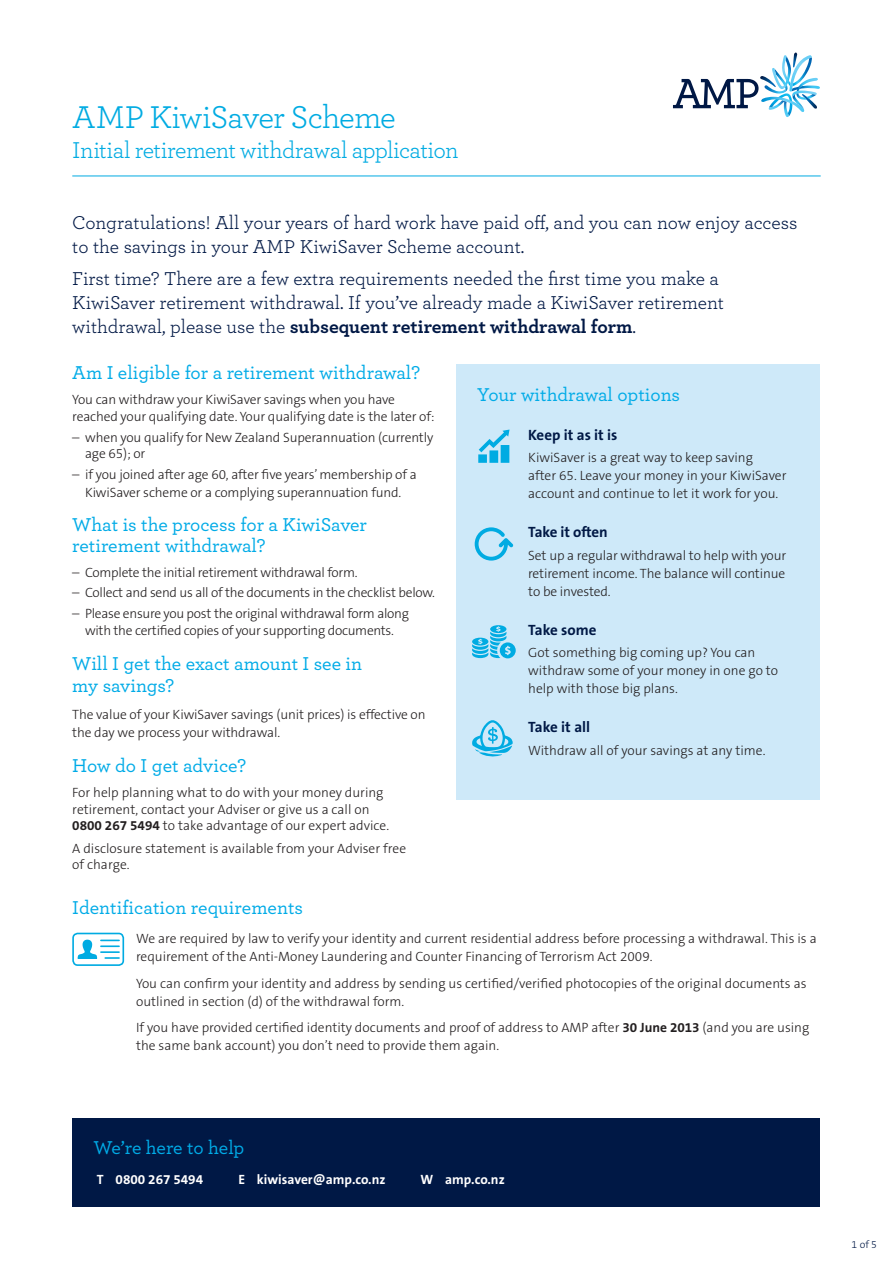
<style>
.page{position:relative;width:893px;height:1263px;background:#fff}
.page>*{position:absolute;margin:0;border:0;box-sizing:border-box;transform-origin:0 0}
.Heading_L1__White{font:33px "Archer";letter-spacing:-.025em;color:#00abe2}
.Heading_L1__White-2{font:24px "Archer";letter-spacing:-.025em;color:#00abe2}
.t1{font:19.5px/24px "Archer";color:#001845}
.t2{font:500 19.5px/21px "Archer";color:#00abe7}
.t3{font:700 15px "The Sans B7";color:#001845}
.t4{font:300 13.5px/18px "The Sans B3";color:#231f20}
.t5{font:300 13.5px/16.5px "The Sans B3";letter-spacing:-.02em;color:#231f20;text-align:center}
.Body{font:700 13.5px "The Sans B7";color:#fff}
.t6{font:300 10.5px "The Sans B3";color:#001845}
.s1{font-weight:700}
.s2{font-family:"The Sans B7";font-weight:700}
</style>
<div class="page">
<hr style="left:72px;top:176px;width:749px;height:1px;background:#00abe2">
<svg style="left:673px;top:53px;width:147px;height:64px"></svg>
<div style="left:456px;top:364px;width:363px;height:435px;background:#cee9f9"></div>
<div style="left:72px;top:1119px;width:747px;height:88px;background:#001845"></div>
<svg style="left:475px;top:527px;width:38px;height:34px"></svg>
<svg style="left:478px;top:429px;width:32px;height:34px"></svg>
<svg style="left:472px;top:625px;width:44px;height:33px"></svg>
<svg style="left:472px;top:720px;width:41px;height:37px"></svg>
<div style="left:72px;top:933px;width:52px;height:33px;border:2px solid #00abe2;border-radius:5px"></div>
<svg style="left:77px;top:939px;width:42px;height:20px"></svg>
<p class="Heading_L1__White" style="left:72px;top:95px;width:325px">AMP KiwiSaver Scheme</p>
<p class="Heading_L1__White-2" style="left:72px;top:134px;width:388px">Initial retirement withdrawal application</p>
<p class="t1" style="left:72px;top:209px;width:727px">Congratulations! All your years of hard work have paid off, and you can now enjoy access to the savings in your AMP KiwiSaver Scheme account.</p>
<p class="t1" style="left:72px;top:266px;width:653px">First time? There are a few extra requirements needed the first time you make a<br>KiwiSaver retirement withdrawal. If you’ve already made a KiwiSaver retirement withdrawal, please use the <span class="s1">subsequent retirement withdrawal form</span>.</p>
<p class="t2" style="left:72px;top:361px;width:349px">Am I eligible for a retirement withdrawal?</p>
<p class="t4" style="left:72px;top:392px;width:364px;line-height:16.5px">You can withdraw your KiwiSaver savings when you have reached your qualifying date. Your qualifying date is the later of:</p>
<p class="t4" style="left:85px;top:429px;width:350px;line-height:16.5px;text-indent:-13px">– when you qualify for New Zealand Superannuation (currently age 65); or</p>
<p class="t4" style="left:72px;top:466px;width:346px;text-align:center">– if you joined after age 60, after five years’ membership of a<br>KiwiSaver scheme or a complying superannuation fund.</p>
<p class="t2" style="left:72px;top:512px;width:296px">What is the process for a KiwiSaver retirement withdrawal?</p>
<p class="t5" style="left:72px;top:564px;width:287px">– Complete the initial retirement withdrawal form.</p>
<p class="t5" style="left:72px;top:585px;width:364px">– Collect and send us all of the documents in the checklist below.</p>
<p class="t5" style="left:72px;top:606px;width:338px">– Please ensure you post the original withdrawal form along with the certified copies of your supporting documents.</p>
<p class="t2" style="left:477px;top:382px;width:204px">Your withdrawal options</p>
<p class="t3" style="left:528px;top:427px;width:91px">Keep it as it is</p>
<p class="t4" style="left:528px;top:449px;width:260px">KiwiSaver is a great way to keep saving<br>after 65. Leave your money in your KiwiSaver account and continue to let it work for you.</p>
<p class="t3" style="left:528px;top:524px;width:81px">Take it often</p>
<p class="t4" style="left:528px;top:546px;width:259px;text-align:justify">Set up a regular withdrawal to help with your retirement income. The balance will continue to be invested.</p>
<p class="t3" style="left:528px;top:622px;width:70px">Take some</p>
<p class="t4" style="left:528px;top:644px;width:251px">Got something big coming up? You can withdraw some of your money in one go to help with those big plans.</p>
<p class="t3" style="left:528px;top:719px;width:63px">Take it all</p>
<p class="t4" style="left:528px;top:741px;width:239px">Withdraw all of your savings at any time.</p>
<p class="t2" style="left:72px;top:651px;width:291px;line-height:22.5px">Will I get the exact amount I see in my savings?</p>
<p class="t4" style="left:72px;top:706px;width:355px">The value of your KiwiSaver savings (unit prices) is effective on the day we process your withdrawal.</p>
<p class="t2" style="left:72px;top:754px;width:175px">How do I get advice?</p>
<p class="t4" style="left:72px;top:785px;width:318px;line-height:16.5px">For help planning what to do with your money during retirement, contact your Adviser or give us a call on<br><span class="s2">0800 267 5494</span> to take advantage of our expert advice.</p>
<p class="t4" style="left:72px;top:840px;width:335px;line-height:16.6px">A disclosure statement is available from your Adviser free of charge.</p>
<p class="t2" style="left:72px;top:895px;width:232px">Identification requirements</p>
<p class="t4" style="left:136px;top:930px;width:682px">We are required by law to verify your identity and current residential address before processing a withdrawal. This is a requirement of the Anti-Money Laundering and Counter Financing of Terrorism Act 2009.</p>
<p class="t4" style="left:136px;top:974px;width:672px">You can confirm your identity and address by sending us certified/verified photocopies of the original documents as outlined in section (d) of the withdrawal form.</p>
<p class="t4" style="left:136px;top:1019px;width:675px">If you have provided certified identity documents and proof of address to AMP after <span class="s2">30 June 2013</span> (and you are using the same bank account) you don’t need to provide them again.</p>
<p class="t2" style="left:94px;top:1136px;width:152px">We’re here to help</p>
<p class="Body" style="left:97px;top:1172px;width:108px">T 0800 267 5494</p>
<p class="Body" style="left:238px;top:1172px;width:148px">E kiwisaver@amp.co.nz</p>
<p class="Body" style="left:420px;top:1172px;width:86px">W amp.co.nz</p>
<p class="t6" style="left:852px;top:1239px;width:27px">1 of 5</p>
</div>
